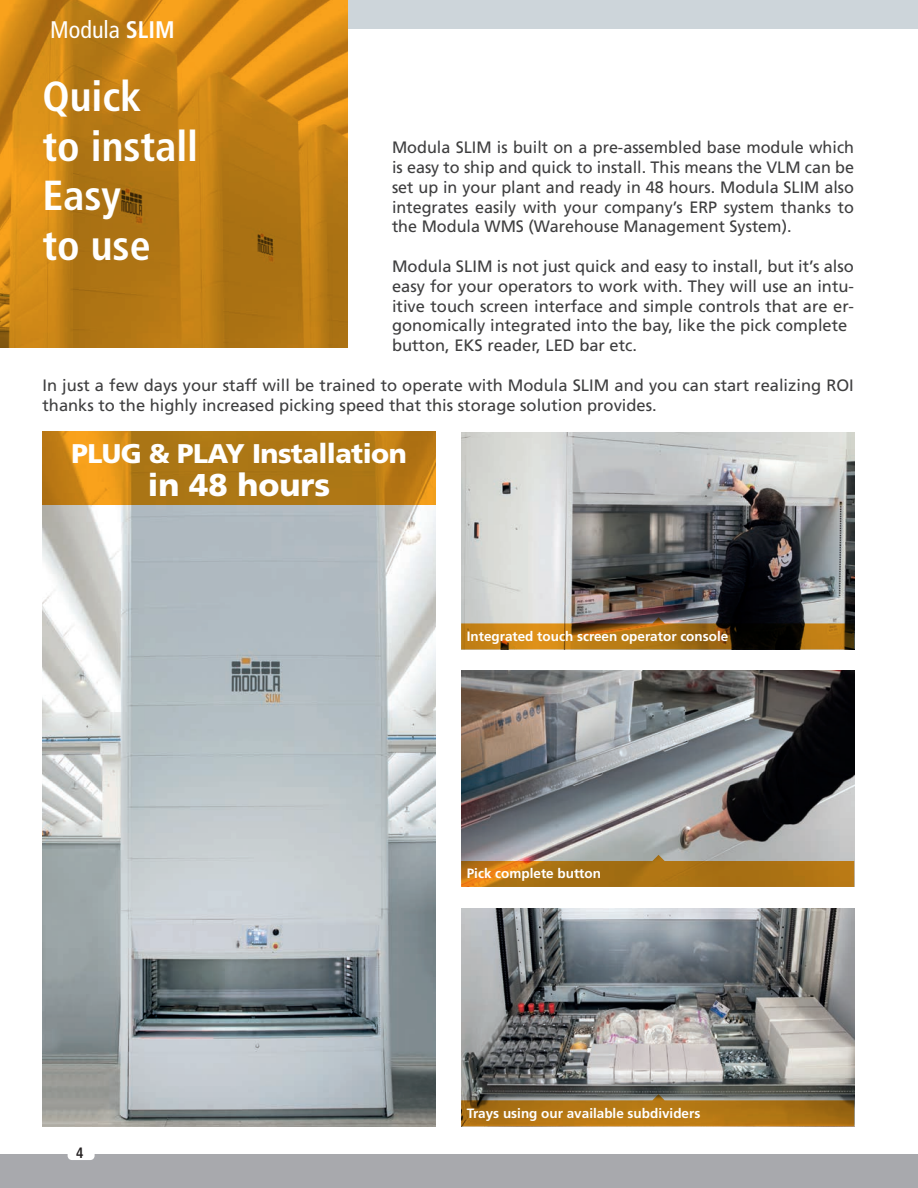
<style>
.page{position:relative;width:918px;height:1188px;background:#fff}
.page>*{position:absolute;margin:0;border:0;box-sizing:border-box;transform-origin:0 0}
.t1{font:700 condensed 42px/49.5px "Frutiger LT Std";color:#fff}
.t2{font:900 31.5px "Frutiger LT Std";color:#fff}
.t3{font:900 27px "Frutiger LT Std";letter-spacing:-.02em;color:#fff}
.t4{font:condensed 24px "Frutiger LT Std";color:#fff}
.t5{font:16.5px/19.8px "Frutiger LT Std";color:#3e3e3f}
.t6{font:700 condensed 15px "Frutiger LT Std";color:#231f20;scale:.94 1}
.t7{font:700 13.5px "Frutiger LT Std";color:#fff}
.s1{font-weight:700}
</style>
<div class="page">
<div style="left:0;top:1154px;width:918px;height:34px;background:#a8a9ad"></div>
<div style="left:0;top:0;width:918px;height:29px;background:#cdd5da"></div>
<div style="left:68px;top:1140px;width:27px;height:20px;background:#fff;border-radius:4px"></div>
<img style="left:461px;top:909px;width:393px;height:185px">
<img style="left:461px;top:433px;width:393px;height:184px">
<img style="left:0;top:0;width:348px;height:348px">
<img style="left:43px;top:505px;width:393px;height:621px">
<img style="left:461px;top:670px;width:393px;height:185px">
<svg style="left:43px;top:432px;width:393px;height:73px;background:#ba7d15"></svg>
<svg style="left:461px;top:617px;width:393px;height:32px;background:#8e6526"></svg>
<svg style="left:461px;top:855px;width:393px;height:32px;background:#b07e30"></svg>
<svg style="left:461px;top:1094px;width:393px;height:32px;background:#a57628"></svg>
<h3 class="t4" style="left:50px;top:15px;width:126px">Modula <span class="s1">SLIM</span></h3>
<h1 class="t1" style="left:43px;top:72px;width:157px">Quick<br>to install<br>Easy<br>to use</h1>
<p class="t5" style="left:392px;top:138px;width:464px;text-align:justify">Modula SLIM is built on a pre-assembled base module which is easy to ship and quick to install. This means the VLM can be set up in your plant and ready in 48 hours. Modula SLIM also integrates easily with your company’s ERP system thanks to the Modula WMS (Warehouse Management System).</p>
<p class="t5" style="left:392px;top:257px;width:464px">Modula SLIM is not just quick and easy to install, but it’s also easy for your operators to work with. They will use an intu&shy;itive touch screen interface and simple controls that are er&shy;gonomically integrated into the bay, like the pick complete button, EKS reader, LED bar etc.</p>
<p class="t5" style="left:43px;top:375px;width:813px">In just a few days your staff will be trained to operate with Modula SLIM and you can start realizing ROI thanks to the highly increased picking speed that this storage solution provides.</p>
<h3 class="t3" style="left:71px;top:437px;width:337px">PLUG &amp; PLAY Installation</h3>
<h2 class="t2" style="left:148px;top:466px;width:184px">in 48 hours</h2>
<p class="t7" style="left:467px;top:628px;width:263px">Integrated touch screen operator console</p>
<p class="t7" style="left:467px;top:865px;width:136px">Pick complete button</p>
<p class="t6" style="left:76px;top:1144px;width:9px">4</p>
<p class="t7" style="left:467px;top:1105px;width:235px">Trays using our available subdividers</p>
</div>
